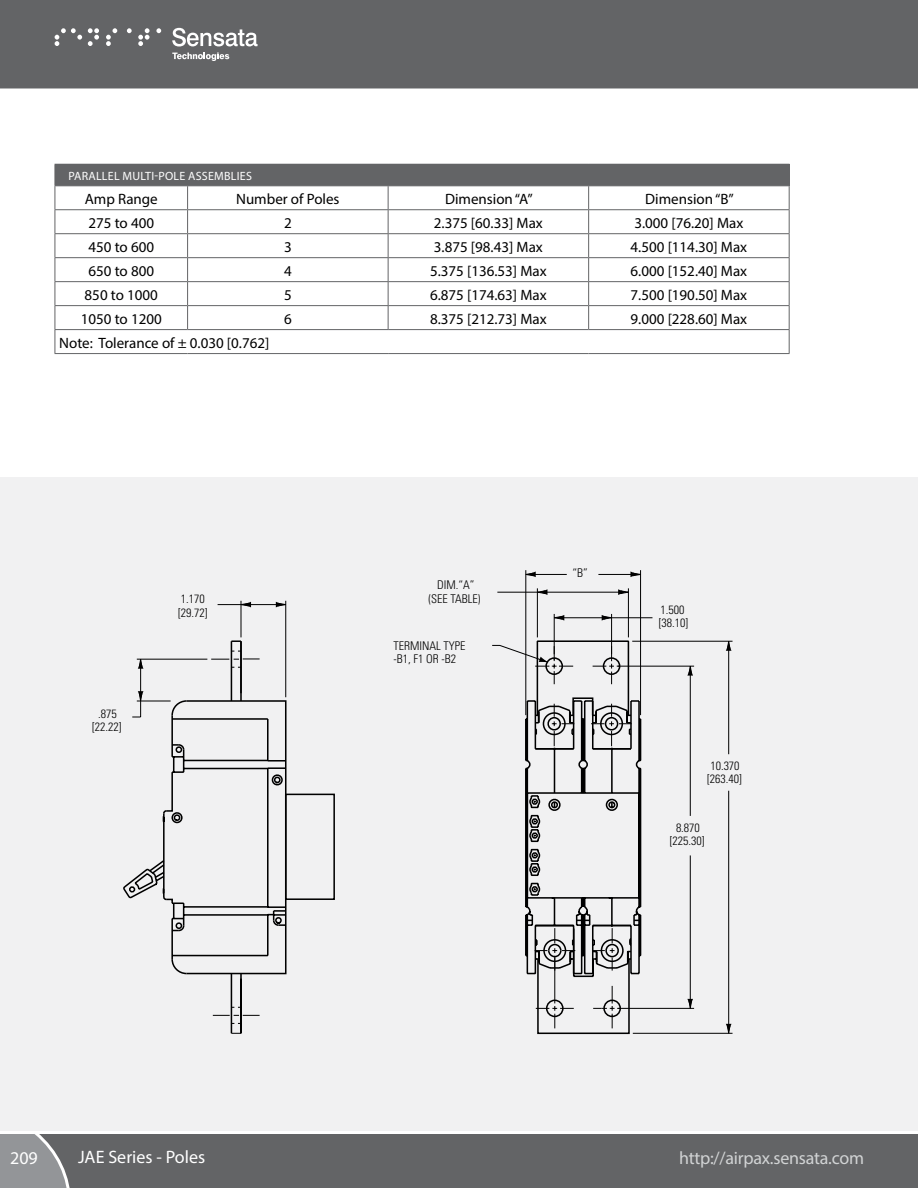
<style>
.page{position:relative;width:918px;height:1188px;background:#fff}
.page>*{position:absolute;margin:0;border:0;box-sizing:border-box;transform-origin:0 0}
.t1{font:18px "Myriad Pro";letter-spacing:-.015em;color:#d1d3d4}
.t2{font:18px "Myriad Pro";color:#fff}
.t3{font:15px "Myriad Pro";color:#000}
.t4{font:300 condensed 12px/12.9px "Univers";color:#000;text-align:center}
.t5{font:12px "Myriad Pro";letter-spacing:.02em;color:#fff}
</style>
<div class="page">
<div style="left:0;top:478px;width:918px;height:710px;background:#f1f1f2"></div>
<hr style="left:241px;top:601px;width:1px;height:36px;background:#000">
<hr style="left:285px;top:601px;width:1px;height:96px;background:#000">
<hr style="left:240px;top:974px;width:2px;height:59px;background:#000">
<hr style="left:231px;top:974px;width:1px;height:59px;background:#000">
<hr style="left:240px;top:641px;width:2px;height:60px;background:#000">
<hr style="left:231px;top:641px;width:1px;height:60px;background:#000">
<svg style="left:211px;top:659px;width:49px;height:1px"></svg>
<hr style="left:240px;top:641px;width:2px;height:52px;background:#000">
<svg style="left:231px;top:640px;width:10px;height:2px"></svg>
<hr style="left:618px;top:1008px;width:76px;height:1px;background:#000">
<hr style="left:618px;top:666px;width:76px;height:1px;background:#000">
<hr style="left:612px;top:617px;width:40px;height:1px;background:#000">
<hr style="left:554px;top:614px;width:1px;height:40px;background:#000">
<hr style="left:611px;top:614px;width:1px;height:40px;background:#000">
<hr style="left:497px;top:592px;width:40px;height:1px;background:#000">
<hr style="left:537px;top:588px;width:1px;height:49px;background:#000">
<hr style="left:628px;top:588px;width:1px;height:49px;background:#000">
<div style="left:537px;top:640px;width:92px;height:76px;border:2px solid #000"></div>
<hr style="left:525px;top:570px;width:1px;height:145px;background:#000">
<hr style="left:640px;top:570px;width:1px;height:145px;background:#000">
<hr style="left:633px;top:1033px;width:100px;height:1px;background:#000">
<hr style="left:632px;top:641px;width:101px;height:1px;background:#000">
<svg style="left:213px;top:1015px;width:47px;height:1px"></svg>
<hr style="left:137px;top:659px;width:70px;height:1px;background:#000">
<svg style="left:218px;top:602px;width:69px;height:5px"></svg>
<svg style="left:136px;top:658px;width:7px;height:41px"></svg>
<svg style="left:525px;top:571px;width:116px;height:6px"></svg>
<svg style="left:537px;top:589px;width:92px;height:6px"></svg>
<svg style="left:553px;top:615px;width:59px;height:6px"></svg>
<svg style="left:687px;top:665px;width:6px;height:344px"></svg>
<svg style="left:726px;top:640px;width:6px;height:394px"></svg>
<svg style="left:492px;top:644px;width:147px;height:390px"></svg>
<svg style="left:153px;top:699px;width:489px;height:276px"></svg>
<svg style="left:284px;top:704px;width:349px;height:197px"></svg>
<div style="left:55px;top:164px;width:734px;height:22px;background:#636466"></div>
<svg style="left:56px;top:186px;width:733px;height:167px"></svg>
<hr style="left:589px;top:164px;width:201px;height:1px;background:#636466">
<hr style="left:55px;top:209px;width:133px;height:1px;background:#636466">
<hr style="left:188px;top:209px;width:200px;height:1px;background:#636466">
<hr style="left:388px;top:209px;width:201px;height:1px;background:#636466">
<hr style="left:589px;top:209px;width:201px;height:1px;background:#636466">
<hr style="left:55px;top:233px;width:133px;height:1px;background:#636466">
<hr style="left:188px;top:233px;width:200px;height:1px;background:#636466">
<hr style="left:388px;top:233px;width:201px;height:1px;background:#636466">
<hr style="left:589px;top:233px;width:201px;height:1px;background:#636466">
<hr style="left:55px;top:257px;width:133px;height:1px;background:#636466">
<hr style="left:188px;top:257px;width:200px;height:1px;background:#636466">
<hr style="left:388px;top:257px;width:201px;height:1px;background:#636466">
<hr style="left:589px;top:257px;width:201px;height:1px;background:#636466">
<hr style="left:55px;top:281px;width:133px;height:1px;background:#636466">
<hr style="left:188px;top:281px;width:200px;height:1px;background:#636466">
<hr style="left:388px;top:281px;width:201px;height:1px;background:#636466">
<hr style="left:589px;top:281px;width:201px;height:1px;background:#636466">
<hr style="left:55px;top:305px;width:133px;height:1px;background:#636466">
<hr style="left:188px;top:305px;width:200px;height:1px;background:#636466">
<svg style="left:187px;top:186px;width:1px;height:143px"></svg>
<hr style="left:388px;top:305px;width:201px;height:1px;background:#636466">
<svg style="left:388px;top:186px;width:1px;height:143px"></svg>
<hr style="left:589px;top:305px;width:201px;height:1px;background:#636466">
<svg style="left:588px;top:186px;width:1px;height:143px"></svg>
<hr style="left:55px;top:329px;width:133px;height:1px;background:#636466">
<svg style="left:55px;top:186px;width:1px;height:167px"></svg>
<hr style="left:188px;top:329px;width:200px;height:1px;background:#636466">
<hr style="left:388px;top:329px;width:201px;height:1px;background:#636466">
<hr style="left:589px;top:329px;width:201px;height:1px;background:#636466">
<svg style="left:789px;top:165px;width:1px;height:188px"></svg>
<hr style="left:55px;top:353px;width:133px;height:1px;background:#636466">
<hr style="left:188px;top:353px;width:200px;height:1px;background:#636466">
<hr style="left:388px;top:353px;width:201px;height:1px;background:#636466">
<hr style="left:589px;top:353px;width:201px;height:1px;background:#636466">
<div style="left:73px;top:1131px;width:845px;height:57px;background:#636466"></div>
<div style="left:0;top:0;width:918px;height:89px;background:#636466"></div>
<svg style="left:0;top:1131px;width:73px;height:57px;background:#949698"></svg>
<svg style="left:172px;top:28px;width:86px;height:33px"></svg>
<svg style="left:88px;top:28px;width:11px;height:18px"></svg>
<svg style="left:106px;top:28px;width:11px;height:18px"></svg>
<svg style="left:138px;top:28px;width:12px;height:18px"></svg>
<svg style="left:156px;top:28px;width:5px;height:5px"></svg>
<svg style="left:55px;top:28px;width:27px;height:18px"></svg>
<svg style="left:127px;top:28px;width:5px;height:5px"></svg>
<p class="t5" style="left:69px;top:168px;width:185px">PARALLEL MULTI-POLE ASSEMBLIES</p>
<p class="t3" style="left:85px;top:189px;width:75px">Amp Range</p>
<p class="t3" style="left:236px;top:189px;width:105px">Number of Poles</p>
<p class="t3" style="left:445px;top:189px;width:89px">Dimension “A”</p>
<p class="t3" style="left:645px;top:189px;width:90px">Dimension “B”</p>
<p class="t3" style="left:88px;top:213px;width:67px">275 to 400</p>
<p class="t3" style="left:284px;top:213px;width:9px">2</p>
<p class="t3" style="left:434px;top:213px;width:110px">2.375 [60.33] Max</p>
<p class="t3" style="left:634px;top:213px;width:110px">3.000 [76.20] Max</p>
<p class="t3" style="left:88px;top:237px;width:67px">450 to 600</p>
<p class="t3" style="left:284px;top:237px;width:9px">3</p>
<p class="t3" style="left:434px;top:237px;width:110px">3.875 [98.43] Max</p>
<p class="t3" style="left:631px;top:237px;width:118px">4.500 [114.30] Max</p>
<p class="t3" style="left:88px;top:261px;width:67px">650 to 800</p>
<p class="t3" style="left:284px;top:261px;width:9px">4</p>
<p class="t3" style="left:430px;top:261px;width:118px">5.375 [136.53] Max</p>
<p class="t3" style="left:631px;top:261px;width:118px">6.000 [152.40] Max</p>
<p class="t3" style="left:85px;top:285px;width:75px">850 to 1000</p>
<p class="t3" style="left:284px;top:285px;width:9px">5</p>
<p class="t3" style="left:430px;top:285px;width:118px">6.875 [174.63] Max</p>
<p class="t3" style="left:631px;top:285px;width:118px">7.500 [190.50] Max</p>
<p class="t3" style="left:81px;top:309px;width:83px">1050 to 1200</p>
<p class="t3" style="left:284px;top:309px;width:9px">6</p>
<p class="t3" style="left:430px;top:309px;width:118px">8.375 [212.73] Max</p>
<p class="t3" style="left:631px;top:309px;width:118px">9.000 [228.60] Max</p>
<p class="t3" style="left:59px;top:333px;width:212px">Note: Tolerance of ± 0.030 [0.762]</p>
<p class="t4" style="left:92px;top:707px;width:31px">.875 [22.22]</p>
<p class="t4" style="left:178px;top:591px;width:31px;line-height:14.4px;text-align:left">1.170 [29.72]</p>
<p class="t4" style="left:428px;top:577px;width:54px;line-height:14.4px">DIM.“A” (SEE TABLE)</p>
<p class="t4" style="left:393px;top:639px;width:73px">TERMINAL TYPE</p>
<p class="t4" style="left:393px;top:653px;width:64px">-B1, F1 OR -B2</p>
<p class="t4" style="left:573px;top:567px;width:17px">“B”</p>
<p class="t4" style="left:659px;top:604px;width:31px;text-align:left">1.500 [38.10]</p>
<p class="t4" style="left:707px;top:759px;width:36px;text-align:left">10.370 [263.40]</p>
<p class="t4" style="left:670px;top:821px;width:36px">8.870 [225.30]</p>
<p class="t2" style="left:10px;top:1147px;width:29px">209</p>
<p class="t2" style="left:78px;top:1146px;width:129px">JAE Series - Poles</p>
<p class="t1" style="left:679px;top:1147px;width:187px">http://airpax.sensata.com</p>
</div>
